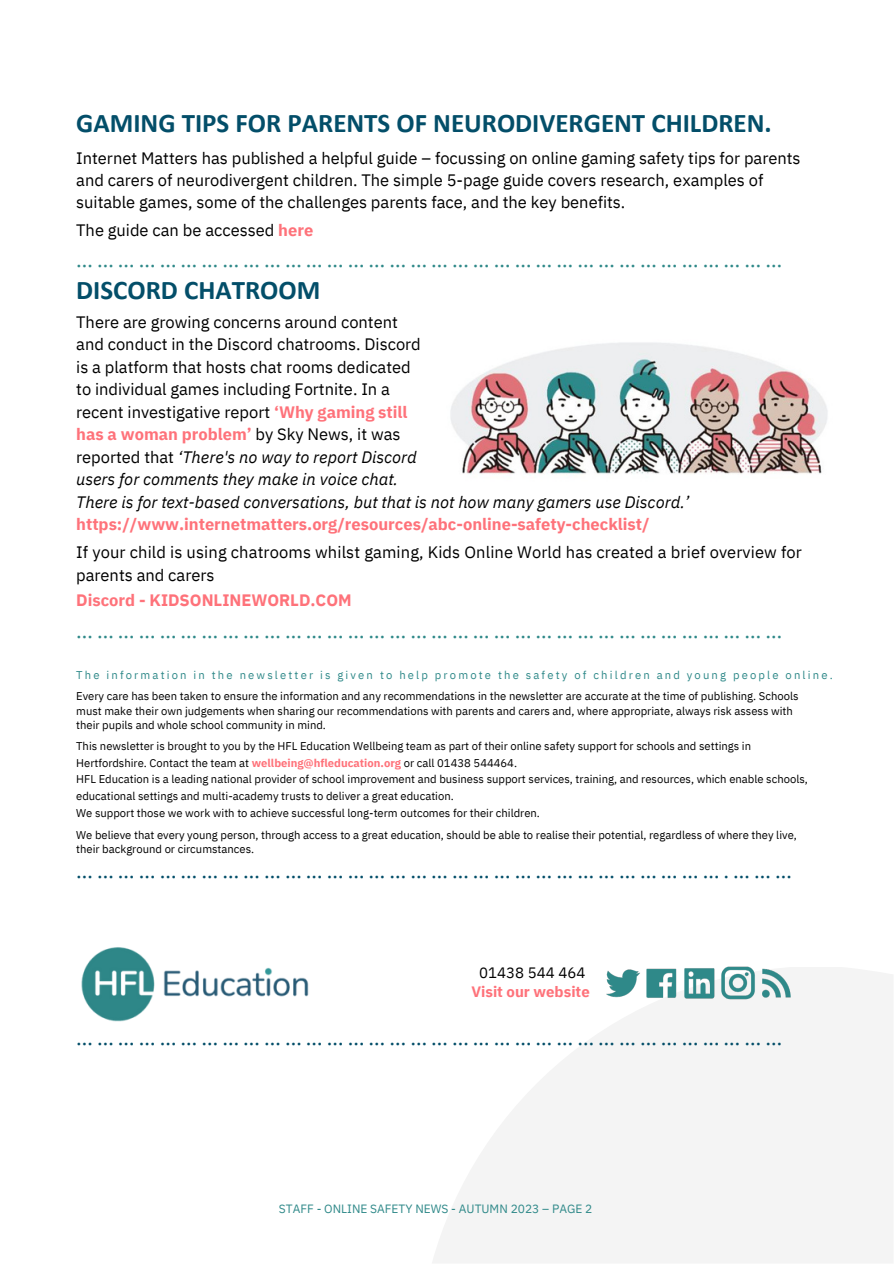
<style>
.page{position:relative;width:894px;height:1264px;background:#fff}
.page>*{position:absolute;margin:0;border:0;box-sizing:border-box;transform-origin:0 0}
.t1{font:700 27px "Calibri";color:#034e69}
.t2{font:21px "IBM Plex Sans";color:#034e69}
.t3{font:21px "IBM Plex Sans";color:#2f8989}
.t4{font:16.5px/22.5px "IBM Plex Sans";color:#000}
.t5{font:700 16.5px "IBM Plex Sans";color:#fe727a}
.t6{font:700 15px/19.2px "IBM Plex Sans";color:#fe727a;text-align:center}
.t7{font:12px "IBM Plex Sans";color:#2f8989}
.t8{font:11.25px/14.7px "IBM Plex Sans";color:#000}
.t9{font:11.25px "IBM Plex Sans";letter-spacing:.19em;color:#2f8989}
.s1{font-weight:700;color:#fe727a}
.s2{font-style:italic}
.s3{font-weight:400;color:#000}
</style>
<div class="page">
<svg style="left:432px;top:967px;width:461px;height:296px;fill:#f4f4f4"></svg>
<img style="left:81px;top:947px;width:228px;height:75px">
<img style="left:598px;top:966px;width:199px;height:40px">
<img style="left:450px;top:342px;width:378px;height:134px">
<p class="t1" style="left:76px;top:111px;width:696px">GAMING TIPS FOR PARENTS OF NEURODIVERGENT CHILDREN.</p>
<p class="t4" style="left:76px;top:147px;width:725px;line-height:21.9px">Internet Matters has published a helpful guide – focussing on online gaming safety tips for parents and carers of neurodivergent children. The simple 5-page guide covers research, examples of suitable games, some of the challenges parents face, and the key benefits.</p>
<p class="t4" style="left:76px;top:219px;width:238px">The guide can be accessed <span class="s1">here</span></p>
<p class="t3" style="left:76px;top:245px;width:707px">…………………………………………………………………………………………</p>
<p class="t1" style="left:76px;top:279px;width:246px">DISCORD CHATROOM</p>
<p class="t4" style="left:76px;top:310px;width:614px">There are growing concerns around content<br>and conduct in the Discord chatrooms. Discord<br>is a platform that hosts chat rooms dedicated<br>to individual games including Fortnite. In a<br>recent investigative report <span class="s1">‘Why gaming still<br>has a woman problem’</span> by Sky News, it was<br>reported that <span class="s2">‘There's no way to report Discord<br>users for comments they make in voice chat.<br>There is for text-based conversations, but that is not how many gamers use Discord.’ </span><span class="s1">https://www.internetmatters.org/resources/abc-online-safety-checklist/</span></p>
<p class="t4" style="left:76px;top:541px;width:727px">If your child is using chatrooms whilst gaming, Kids Online World has created a brief overview for parents and carers</p>
<p class="t5" style="left:76px;top:588px;width:277px">Discord - KIDSONLINEWORLD.COM</p>
<p class="t3" style="left:76px;top:616px;width:707px">…………………………………………………………………………………………</p>
<p class="t9" style="left:76px;top:667px;width:757px">The information in the newsletter is given to help promote the safety of children and young people online.</p>
<p class="t8" style="left:76px;top:688px;width:723px">Every care has been taken to ensure the information and any recommendations in the newsletter are accurate at the time of publishing. Schools must make their own judgements when sharing our recommendations with parents and carers and, where appropriate, always risk assess with their pupils and whole school community in mind.</p>
<p class="t8" style="left:76px;top:738px;width:676px">This newsletter is brought to you by the HFL Education Wellbeing team as part of their online safety support for schools and settings in</p>
<p class="t8" style="left:76px;top:755px;width:442px">Hertfordshire. Contact the team at <span class="s1">wellbeing@hfleducation.org</span> or call 01438 544464.</p>
<p class="t8" style="left:76px;top:771px;width:733px">HFL Education is a leading national provider of school improvement and business support services, training, and resources, which enable schools,</p>
<p class="t8" style="left:76px;top:788px;width:379px">educational settings and multi-academy trusts to deliver a great education.</p>
<p class="t8" style="left:76px;top:805px;width:465px">We support those we work with to achieve successful long-term outcomes for their children.</p>
<p class="t8" style="left:76px;top:827px;width:722px">We believe that every young person, through access to a great education, should be able to realise their potential, regardless of where they live, their background or circumstances.</p>
<h1 class="t2" style="left:76px;top:856px;width:717px">………………………………………………………………………………….………</h1>
<h2 class="t6" style="left:471px;top:962px;width:120px"><span class="s3">01438 544 464<br></span>Visit our website</h2>
<p class="t2" style="left:76px;top:1023px;width:707px">…………………………………………………………………………………………</p>
<p class="t7" style="left:279px;top:1200px;width:315px">STAFF - ONLINE SAFETY NEWS - AUTUMN 2023 – PAGE 2</p>
</div>
